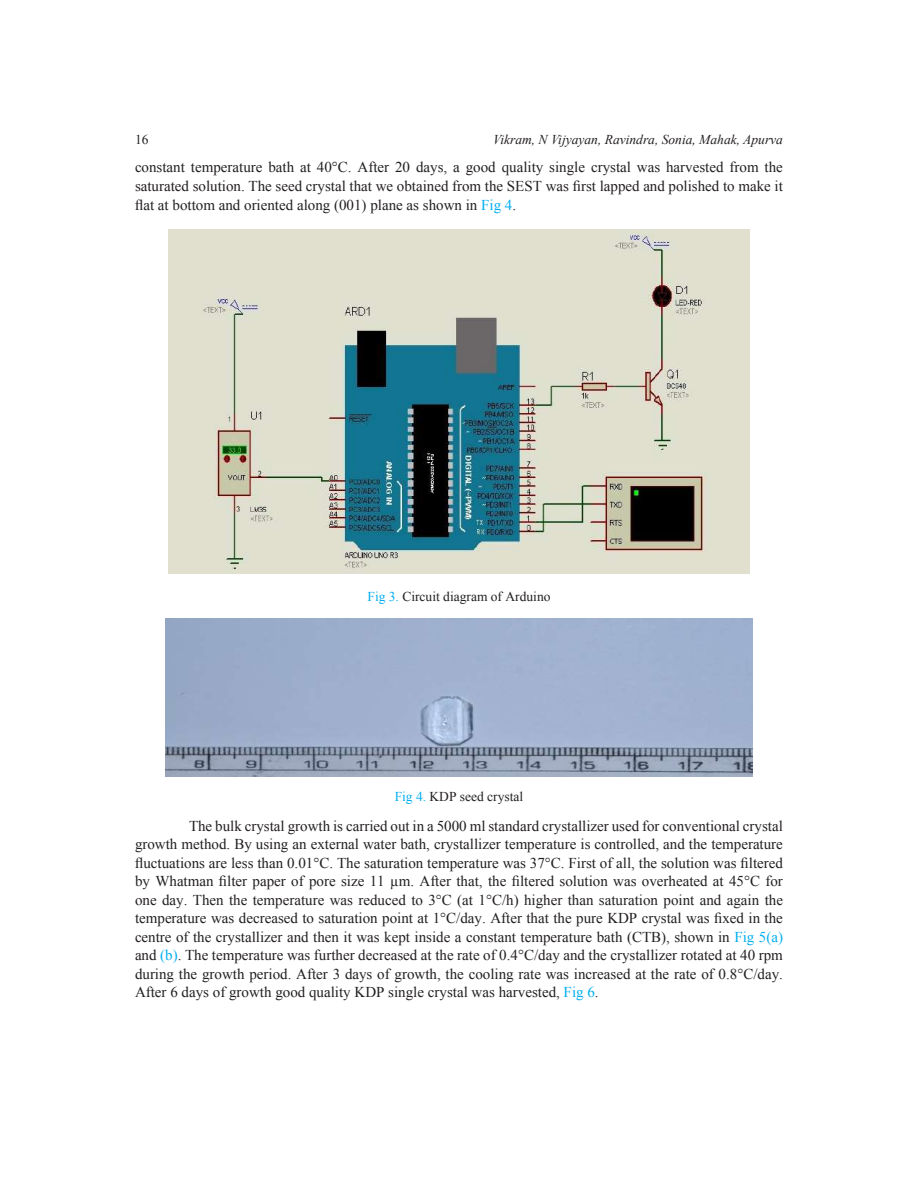
<style>
.page{position:relative;width:918px;height:1188px;background:#fff}
.page>*{position:absolute;margin:0;border:0;box-sizing:border-box;transform-origin:0 0}
.t1{font:15px/18.5px "Times New Roman";color:#231f20;text-align:justify}
.t2{font:13.5px "Times New Roman";color:#231f20}
.t3{font:italic 13.5px "Times New Roman";color:#231f20}
.s1{color:#00aeef}
</style>
<div class="page">
<img style="left:169px;top:229px;width:580px;height:344px">
<img style="left:166px;top:619px;width:586px;height:158px">
<p class="t2" style="left:135px;top:131px;width:15px">16</p>
<p class="t3" style="left:493px;top:131px;width:291px">Vikram, N Vijyayan, Ravindra, Sonia, Mahak, Apurva</p>
<p class="t1" style="left:135px;top:158px;width:649px">constant temperature bath at 40°C. After 20 days, a good quality single crystal was harvested from the saturated solution. The seed crystal that we obtained from the SEST was first lapped and polished to make it flat at bottom and oriented along (001) plane as shown in <span class="s1">Fig 4</span>.</p>
<p class="t2" style="left:368px;top:587px;width:184px"><span class="s1">Fig 3.</span> Circuit diagram of Arduino</p>
<p class="t2" style="left:395px;top:787px;width:130px"><span class="s1">Fig 4.</span> KDP seed crystal</p>
<p class="t1" style="left:135px;top:816px;width:650px;text-indent:54px">The bulk crystal growth is carried out in a 5000 ml standard crystallizer used for conventional crystal growth method. By using an external water bath, crystallizer temperature is controlled, and the temperature fluctuations are less than 0.01°C. The saturation temperature was 37°C. First of all, the solution was filtered by Whatman filter paper of pore size 11 µm. After that, the filtered solution was overheated at 45°C for one day. Then the temperature was reduced to 3°C (at 1°C/h) higher than saturation point and again the temperature was decreased to saturation point at 1°C/day. After that the pure KDP crystal was fixed in the centre of the crystallizer and then it was kept inside a constant temperature bath (CTB), shown in <span class="s1">Fig 5(a) </span>and <span class="s1">(b)</span>. The temperature was further decreased at the rate of 0.4°C/day and the crystallizer rotated at 40 rpm during the growth period. After 3 days of growth, the cooling rate was increased at the rate of 0.8°C/day.<br>After 6 days of growth good quality KDP single crystal was harvested, <span class="s1">Fig 6</span>.</p>
</div>
